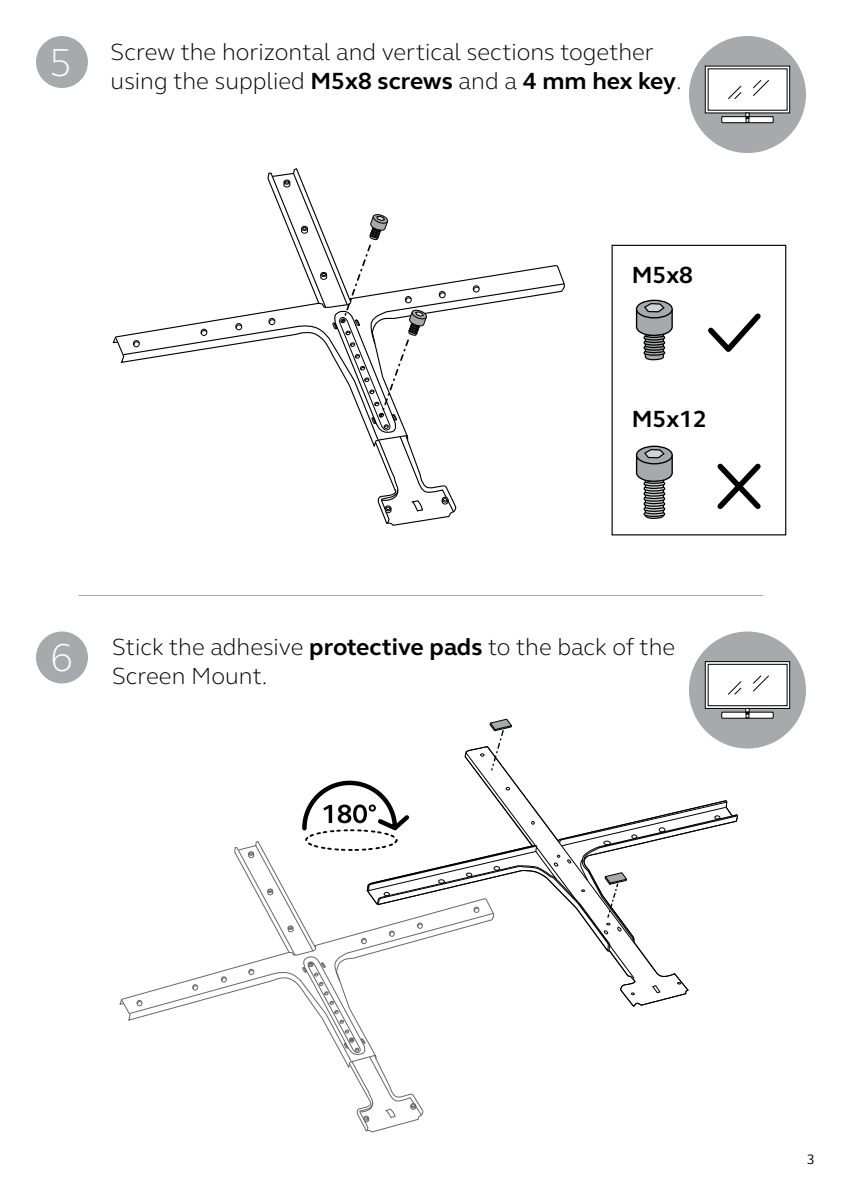
<style>
.page{position:relative;width:842px;height:1191px;background:#fff}
.page>*{position:absolute;margin:0;border:0;box-sizing:border-box;transform-origin:0 0}
.t1{font:300 40px "GN Elliot";color:#fff}
.t2{font:300 24px/28.8px "GN Elliot";color:#000}
.t3{font:700 24px "GN Elliot";color:#000}
.t4{font:14px "GN Elliot";color:#000}
.s1{font-size:40px;color:#fff}
.s2{font-weight:700}
</style>
<div class="page">
<div style="left:36px;top:36px;width:52px;height:52px;background:#a7a9ac;border-radius:50%"></div>
<div style="left:611px;top:245px;width:175px;height:290px;border:1px solid #000"></div>
<svg style="left:112px;top:168px;width:453px;height:358px"></svg>
<div style="left:636px;top:300px;width:37px;height:18px;border:1px solid #000;border-radius:50%"></div>
<svg style="left:635px;top:302px;width:38px;height:59px"></svg>
<svg style="left:637px;top:446px;width:35px;height:18px"></svg>
<div style="left:636px;top:445px;width:37px;height:19px;border:1px solid #000;border-radius:50%"></div>
<svg style="left:635px;top:448px;width:38px;height:71px"></svg>
<svg style="left:708px;top:313px;width:53px;height:39px"></svg>
<svg style="left:717px;top:463px;width:44px;height:46px"></svg>
<div style="left:36px;top:631px;width:52px;height:52px;background:#a7a9ac;border-radius:50%"></div>
<div style="left:689px;top:36px;width:117px;height:117px;background:#a7a9ac;border-radius:50%"></div>
<svg style="left:707px;top:68px;width:81px;height:43px"></svg>
<div style="left:705px;top:66px;width:85px;height:47px;border:1px solid #010101"></div>
<div style="left:708px;top:69px;width:79px;height:41px;background:#fff"></div>
<svg style="left:753px;top:80px;width:16px;height:16px"></svg>
<svg style="left:728px;top:85px;width:14px;height:14px"></svg>
<svg style="left:721px;top:113px;width:53px;height:11px"></svg>
<div style="left:689px;top:631px;width:117px;height:117px;background:#a7a9ac;border-radius:50%"></div>
<svg style="left:707px;top:663px;width:81px;height:43px"></svg>
<div style="left:705px;top:661px;width:85px;height:47px;border:1px solid #010101"></div>
<div style="left:708px;top:664px;width:79px;height:41px;background:#fff"></div>
<div style="left:708px;top:664px;width:79px;height:42px;border:1px solid #010101"></div>
<svg style="left:753px;top:675px;width:16px;height:17px"></svg>
<svg style="left:728px;top:681px;width:14px;height:14px"></svg>
<svg style="left:119px;top:708px;width:655px;height:424px"></svg>
<hr style="left:79px;top:595px;width:684px;height:1px;background:#a7a9ac">
<p class="t2" style="left:111px;top:36px;width:573px;text-indent:-61px"><span class="s1">5</span> Screw the horizontal and vertical sections together using the supplied <span class="s2">M5x8 screws</span> and a <span class="s2">4 mm hex key</span>.</p>
<p class="t3" style="left:632px;top:259px;width:63px">M5x8</p>
<p class="t3" style="left:632px;top:402px;width:77px">M5x12</p>
<h1 class="t1" style="left:50px;top:630px;width:25px">6</h1>
<p class="t2" style="left:112px;top:632px;width:564px">Stick the adhesive <span class="s2">protective pads</span> to the back of the<br>Screen Mount.</p>
<p class="t4" style="left:807px;top:1150px;width:10px">3</p>
</div>
